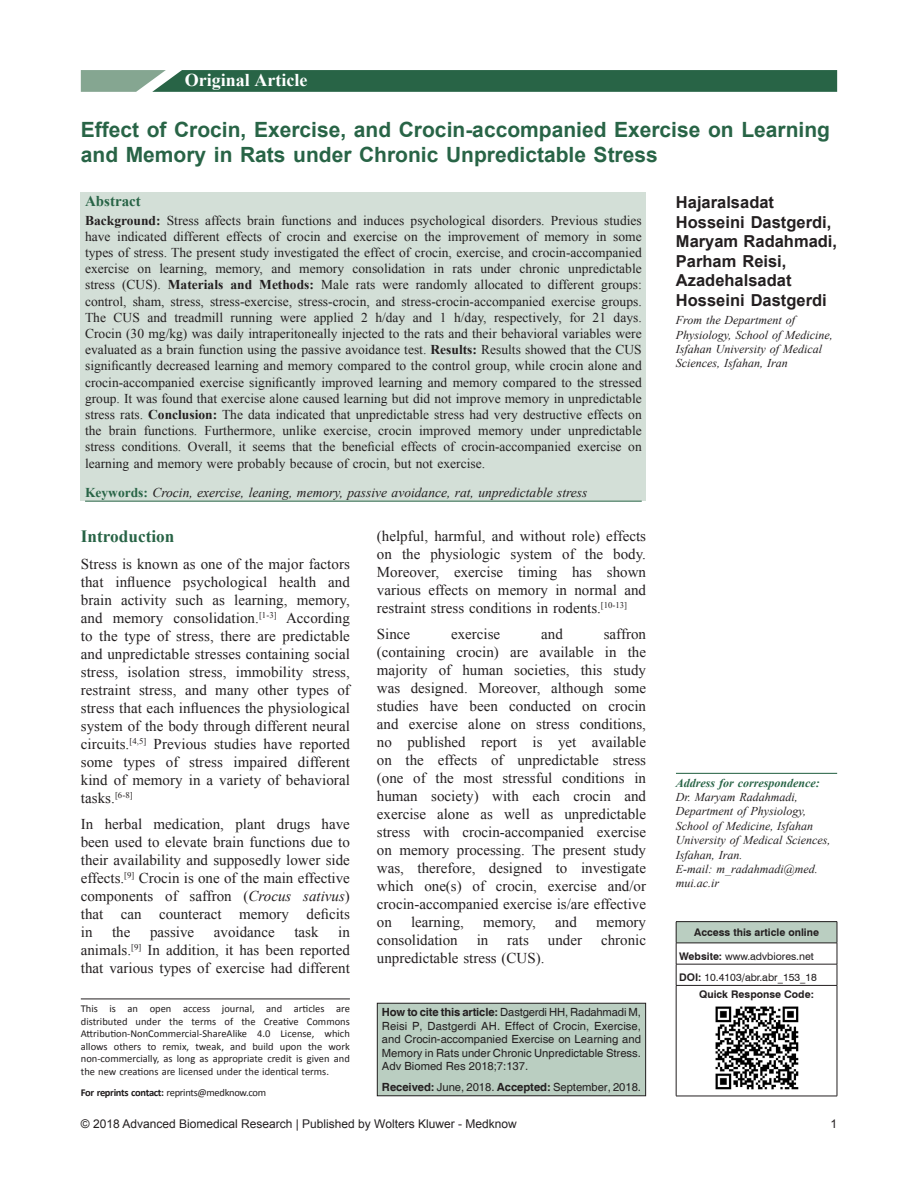
<style>
.page{position:relative;width:918px;height:1188px;background:#fff}
.page>*{position:absolute;margin:0;border:0;box-sizing:border-box;transform-origin:0 0}
.AT{font:700 21px/25.2px "Arial";color:#286446}
.AH{font:700 18px "Times New Roman";color:#fff}
.t1{font:700 17.25px "Times New Roman";color:#286446}
.AU{font:700 16.5px/19.5px "Arial";color:#231f20}
.TX{font:15px/18px "Times New Roman";color:#231f20;text-align:justify}
.ABSH{font:700 15px "Times New Roman";color:#286446}
.ABS{font:13.5px/16.2px "Times New Roman";color:#231f20;text-align:justify}
.KWD{font:italic 13.5px "Times New Roman";color:#231f20}
.ADD{font:italic 12px/14.4px "Times New Roman";color:#231f20}
.AFF{font:italic 12px/14.4px "Times New Roman";color:#231f20}
.t2{font:12px "Arial";color:#231f20}
.HTC{font:11.25px/13.5px "Helvetica";color:#231f20;text-align:justify}
.HIS{font:11.25px "Helvetica";letter-spacing:-.005em;color:#231f20}
.OS{font:10.5px/12.6px "Calibri";color:#211d1e;text-align:justify}
.OS-2{font:10.5px "Calibri";letter-spacing:-.03em;color:#211d1e}
.DOI{font:10.5px "Swiss 721 BT";color:#231f20}
.Website{font:10.5px "Swiss 721 BT";color:#231f20}
.ATAO{font:700 10.5px "Swiss 721 BT";color:#231f20}
.QRC{font:700 10.5px "Swiss 721 BT";color:#231f20}
.s1{font-weight:700}
.s2{font-weight:700;font-style:normal;color:#286446}
.s3{font-style:italic}
.s4{font-weight:700;color:#286446}
</style>
<div class="page">
<hr style="left:676px;top:773px;width:161px;height:1px;background:#286446">
<div style="left:81px;top:192px;width:565px;height:309px;background:#d3dfd7"></div>
<hr style="left:85px;top:501px;width:557px;height:1px;background:#286446">
<svg style="left:81px;top:70px;width:756px;height:22px;background:#376e52"></svg>
<div style="left:377px;top:1003px;width:269px;height:93px;background:#bacec1"></div>
<div style="left:377px;top:1003px;width:269px;height:93px;border:1px solid #231f20"></div>
<div style="left:676px;top:922px;width:161px;height:21px;background:#bacec1"></div>
<hr style="left:676px;top:943px;width:161px;height:1px;background:#231f20">
<hr style="left:676px;top:964px;width:161px;height:1px;background:#231f20">
<hr style="left:676px;top:985px;width:161px;height:1px;background:#231f20">
<hr style="left:676px;top:921px;width:161px;height:1px;background:#231f20">
<svg style="left:676px;top:922px;width:1px;height:63px"></svg>
<svg style="left:837px;top:922px;width:1px;height:63px"></svg>
<hr style="left:676px;top:986px;width:1px;height:110px;background:#231f20">
<hr style="left:837px;top:986px;width:1px;height:110px;background:#231f20">
<hr style="left:676px;top:1096px;width:161px;height:1px;background:#231f20">
<img style="left:715px;top:1006px;width:84px;height:84px">
<hr style="left:81px;top:999px;width:269px;height:1px;background:#231f20">
<p class="AH" style="left:185px;top:67px;width:124px">Original Article</p>
<p class="AT" style="left:81px;top:118px;width:751px">Effect of Crocin, Exercise, and Crocin‑accompanied Exercise on Learning and Memory in Rats under Chronic Unpredictable Stress</p>
<p class="ABSH" style="left:85px;top:190px;width:57px">Abstract</p>
<p class="ABS" style="left:85px;top:212px;width:558px"><span class="s1">Background:</span> Stress affects brain functions and induces psychological disorders. Previous studies have indicated different effects of crocin and exercise on the improvement of memory in some types of stress. The present study investigated the effect of crocin, exercise, and crocin‑accompanied exercise on learning, memory, and memory consolidation in rats under chronic unpredictable stress (CUS). <span class="s1">Materials and Methods:</span> Male rats were randomly allocated to different groups: control, sham, stress, stress‑exercise, stress‑crocin, and stress‑crocin‑accompanied exercise groups.<br>The CUS and treadmill running were applied 2 h/day and 1 h/day, respectively, for 21 days.<br>Crocin (30 mg/kg) was daily intraperitoneally injected to the rats and their behavioral variables were evaluated as a brain function using the passive avoidance test. <span class="s1">Results:</span> Results showed that the CUS significantly decreased learning and memory compared to the control group, while crocin alone and crocin‑accompanied exercise significantly improved learning and memory compared to the stressed group. It was found that exercise alone caused learning but did not improve memory in unpredictable stress rats. <span class="s1">Conclusion:</span> The data indicated that unpredictable stress had very destructive effects on the brain functions. Furthermore, unlike exercise, crocin improved memory under unpredictable stress conditions. Overall, it seems that the beneficial effects of crocin‑accompanied exercise on learning and memory were probably because of crocin, but not exercise.</p>
<p class="KWD" style="left:85px;top:483px;width:504px"><span class="s2">Keywords:</span> Crocin, exercise, leaning, memory, passive avoidance, rat, unpredictable stress</p>
<h1 class="t1" style="left:81px;top:524px;width:95px">Introduction</h1>
<p class="TX" style="left:81px;top:554px;width:271px">Stress is known as one of the major factors that influence psychological health and brain activity such as learning, memory, and memory consolidation.<sup>[1‑3]</sup> According to the type of stress, there are predictable and unpredictable stresses containing social stress, isolation stress, immobility stress, restraint stress, and many other types of stress that each influences the physiological system of the body through different neural circuits.<sup>[4,5]</sup> Previous studies have reported some types of stress impaired different kind of memory in a variety of behavioral tasks.<sup>[6‑8]</sup></p>
<p class="TX" style="left:81px;top:815px;width:271px">In herbal medication, plant drugs have been used to elevate brain functions due to their availability and supposedly lower side effects.<sup>[9]</sup> Crocin is one of the main effective components of saffron (<span class="s3">Crocus sativus</span>) that can counteract memory deficits in</p>
<p class="TX" style="left:81px;top:923px;width:271px;text-indent:257px">in animals.<sup>[9]</sup> In addition, it has been reported that various types of exercise had different</p>
<p class="TX" style="left:112px;top:923px;width:20px">the</p>
<p class="TX" style="left:150px;top:923px;width:46px">passive</p>
<p class="TX" style="left:214px;top:923px;width:62px">avoidance</p>
<p class="TX" style="left:294px;top:923px;width:26px">task</p>
<p class="OS" style="left:81px;top:1002px;width:271px">This is an open access journal, and articles are distributed under the terms of the Creative Commons Attribution‑NonCommercial‑ShareAlike 4.0 License, which allows others to remix, tweak, and build upon the work non‑commercially, as long as appropriate credit is given and the new creations are licensed under the identical terms.</p>
<p class="OS-2" style="left:81px;top:1085px;width:187px"><span class="s1">For reprints contact:</span> reprints@medknow.com</p>
<p class="TX" style="left:377px;top:526px;width:271px">(helpful, harmful, and without role) effects on the physiologic system of the body.<br>Moreover, exercise timing has shown various effects on memory in normal and restraint stress conditions in rodents.<sup>[10‑13]</sup></p>
<p class="TX" style="left:377px;top:625px;width:35px">Since</p>
<p class="TX" style="left:451px;top:625px;width:51px">exercise</p>
<p class="TX" style="left:541px;top:625px;width:23px">and</p>
<p class="TX" style="left:377px;top:625px;width:271px;text-indent:227px">saffron (containing crocin) are available in the majority of human societies, this study was designed. Moreover, although some studies have been conducted on crocin and exercise alone on stress conditions, no published report is yet available on the effects of unpredictable stress (one of the most stressful conditions in human society) with each crocin and exercise alone as well as unpredictable stress with crocin‑accompanied exercise on memory processing. The present study was, therefore, designed to investigate which one(s) of crocin, exercise and/or crocin‑accompanied exercise is/are effective on</p>
<p class="TX" style="left:411px;top:913px;width:54px">learning,</p>
<p class="TX" style="left:483px;top:913px;width:54px">memory,</p>
<p class="TX" style="left:555px;top:913px;width:23px">and</p>
<p class="TX" style="left:596px;top:913px;width:51px">memory</p>
<p class="TX" style="left:377px;top:931px;width:82px">consolidation</p>
<p class="TX" style="left:477px;top:931px;width:13px">in</p>
<p class="TX" style="left:507px;top:931px;width:23px">rats</p>
<p class="TX" style="left:548px;top:931px;width:36px">under</p>
<p class="TX" style="left:601px;top:931px;width:46px">chronic</p>
<p class="TX" style="left:377px;top:949px;width:169px">unpredictable stress (CUS).</p>
<p class="HTC" style="left:382px;top:1006px;width:261px"><span class="s1">How to cite this article:</span> Dastgerdi HH, Radahmadi M, Reisi P, Dastgerdi AH. Effect of Crocin, Exercise, and Crocin-accompanied Exercise on Learning and Memory in Rats under Chronic Unpredictable Stress.<br>Adv Biomed Res 2018;7:137.</p>
<p class="HIS" style="left:382px;top:1081px;width:261px"><span class="s1">Received:</span> June, 2018. <span class="s1">Accepted:</span> September, 2018.</p>
<p class="AU" style="left:676px;top:193px;width:163px">Hajaralsadat<br>Hosseini Dastgerdi,<br>Maryam Radahmadi,<br>Parham Reisi,<br>Azadehalsadat<br>Hosseini Dastgerdi</p>
<p class="AFF" style="left:676px;top:313px;width:159px">From the Department of<br>Physiology, School of Medicine,<br>Isfahan University of Medical<br>Sciences, Isfahan, Iran</p>
<p class="ADD" style="left:676px;top:775px;width:156px"><span class="s4">Address for correspondence:<br></span>Dr. Maryam Radahmadi,<br>Department of Physiology,<br>School of Medicine, Isfahan<br>University of Medical Sciences,<br>Isfahan, Iran.<br>E‑mail: m_radahmadi@med. mui.ac.ir</p>
<p class="ATAO" style="left:694px;top:925px;width:126px">Access this article online</p>
<p class="Website" style="left:679px;top:949px;width:136px"><span class="s1">Website:</span> www.advbiores.net</p>
<p class="DOI" style="left:679px;top:971px;width:139px"><span class="s1">DOI:</span> 10.4103/abr.abr_153_18</p>
<p class="QRC" style="left:699px;top:987px;width:116px">Quick Response Code:</p>
<p class="t2" style="left:81px;top:1116px;width:437px">© 2018 Advanced Biomedical Research | Published by Wolters Kluwer - Medknow</p>
<p class="t2" style="left:830px;top:1116px;width:8px">1</p>
</div>
